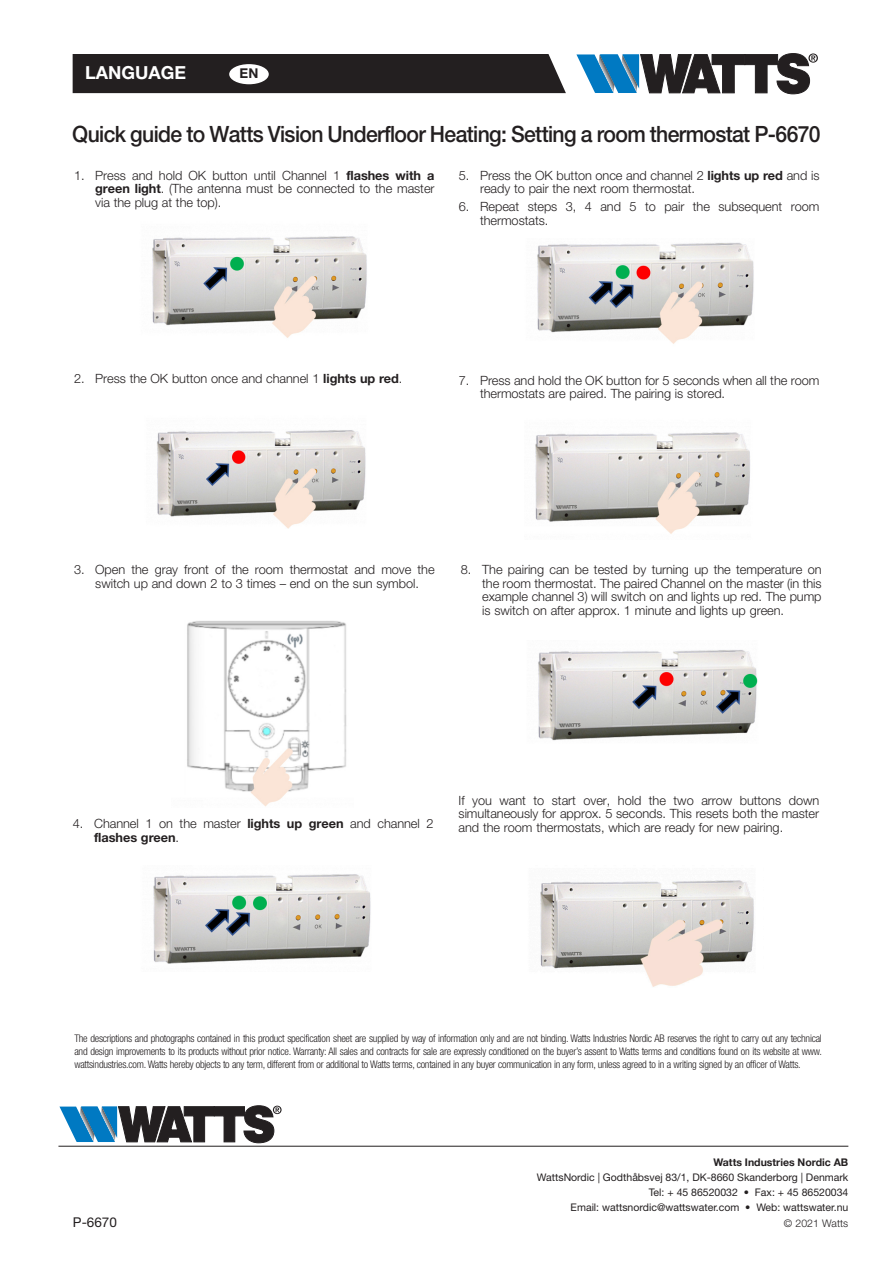
<style>
.page{position:relative;width:893px;height:1263px;background:#fff}
.page>*{position:absolute;margin:0;border:0;box-sizing:border-box;transform-origin:0 0}
._2_Head{font:500 22.5px "Helvetica Neue LT Std";letter-spacing:-.03em;color:#231f20;scale:.94 1}
.t1{font:700 18px "Helvetica Neue LT Std";color:#fff}
.t2{font:13.5px "Helvetica Neue LT Std";color:#231f20}
.t3{font:700 13.5px "Helvetica Neue LT Std";color:#231f20}
.body-8_5_on_9{font:300 12.75px/13.5px "Helvetica Neue LT Std";letter-spacing:-.005em;color:#231f20}
.Disclaimer{font:300 condensed 10.5px/13.2px "Helvetica Neue LT Std";letter-spacing:-.025em;color:#231f20;text-align:justify}
.t4{font:10.5px "Helvetica Neue LT Std";color:#231f20}
.t5{font:700 10.5px "Helvetica Neue";color:#231f20}
.t6{font:300 10.5px "Helvetica Neue LT Std";color:#231f20}
.s1{font-weight:700}
</style>
<div class="page">
<svg style="left:576px;top:53px;width:242px;height:41px"></svg>
<div style="left:73px;top:54px;width:493px;height:39px;background:#231f20"></div>
<div style="left:229px;top:64px;width:40px;height:20px;background:#fff;border-radius:50%"></div>
<img style="left:152px;top:236px;width:215px;height:102px">
<img style="left:157px;top:430px;width:209px;height:99px">
<img style="left:187px;top:621px;width:160px;height:186px">
<img style="left:153px;top:874px;width:218px;height:90px">
<img style="left:537px;top:243px;width:217px;height:101px">
<img style="left:535px;top:432px;width:215px;height:102px">
<img style="left:538px;top:650px;width:220px;height:91px">
<img style="left:540px;top:880px;width:214px;height:107px">
<svg style="left:59px;top:1105px;width:223px;height:38px"></svg>
<hr style="left:58px;top:1146px;width:790px;height:1px;background:#231f20">
<h2 class="t1" style="left:85px;top:61px;width:102px">LANGUAGE</h2>
<p class="t3" style="left:240px;top:65px;width:20px">EN</p>
<p class="_2_Head" style="left:72px;top:120px;width:798px">Quick guide to Watts Vision Underfloor Heating: Setting a room thermostat P-6670</p>
<p class="body-8_5_on_9" style="left:95px;top:168px;width:341px;text-align:justify;text-indent:-21px">1. Press and hold OK button until Channel 1 <span class="s1">flashes with a green light</span>. (The antenna must be connected to the master via the plug at the top).</p>
<p class="body-8_5_on_9" style="left:480px;top:168px;width:341px;text-indent:-21px">5. Press the OK button once and channel 2 <span class="s1">lights up red</span> and is ready to pair the next room thermostat.</p>
<p class="body-8_5_on_9" style="left:480px;top:200px;width:341px;text-indent:-21px">6. Repeat steps 3, 4 and 5 to pair the subsequent room thermostats.</p>
<p class="body-8_5_on_9" style="left:74px;top:371px;width:330px">2. Press the OK button once and channel 1 <span class="s1">lights up red</span>.</p>
<p class="body-8_5_on_9" style="left:480px;top:373px;width:341px;text-indent:-21px">7. Press and hold the OK button for 5 seconds when all the room thermostats are paired. The pairing is stored.</p>
<p class="body-8_5_on_9" style="left:74px;top:562px;width:362px;text-align:center">3. Open the gray front of the room thermostat and move the switch up and down 2 to 3 times – end on the sun symbol.</p>
<p class="body-8_5_on_9" style="left:482px;top:562px;width:341px;text-align:justify;text-indent:-21px">8. The pairing can be tested by turning up the temperature on the room thermostat. The paired Channel on the master (in this example channel 3) will switch on and lights up red. The pump is switch on after approx. 1 minute and lights up green.</p>
<p class="body-8_5_on_9" style="left:94px;top:816px;width:341px;text-indent:-21px">4. Channel 1 on the master <span class="s1">lights up green</span> and channel 2 <span class="s1">flashes green</span>.</p>
<p class="body-8_5_on_9" style="left:459px;top:793px;width:362px;text-align:justify">If you want to start over, hold the two arrow buttons down simultaneously for approx. 5 seconds. This resets both the master and the room thermostats, which are ready for new pairing.</p>
<p class="Disclaimer" style="left:74px;top:1031px;width:749px">The descriptions and photographs contained in this product specification sheet are supplied by way of information only and are not binding. Watts Industries Nordic AB reserves the right to carry out any technical and design improvements to its products without prior notice. Warranty: All sales and contracts for sale are expressly conditioned on the buyer’s assent to Watts terms and conditions found on its website at www. wattsindustries.com. Watts hereby objects to any term, different from or additional to Watts terms, contained in any buyer communication in any form, unless agreed to in a writing signed by an officer of Watts.</p>
<p class="t2" style="left:73px;top:1213px;width:46px">P-6670</p>
<p class="t5" style="left:713px;top:1154px;width:136px">Watts Industries Nordic AB</p>
<p class="t4" style="left:537px;top:1171px;width:313px">WattsNordic | Godthåbsvej 83/1, DK-8660 Skanderborg | Denmark</p>
<p class="t4" style="left:649px;top:1186px;width:201px">Tel: + 45 86520032 • Fax: + 45 86520034</p>
<p class="t4" style="left:571px;top:1201px;width:279px">Email: wattsnordic@wattswater.com • Web: wattswater.nu</p>
<p class="t6" style="left:784px;top:1217px;width:66px">© 2021 Watts</p>
</div>
